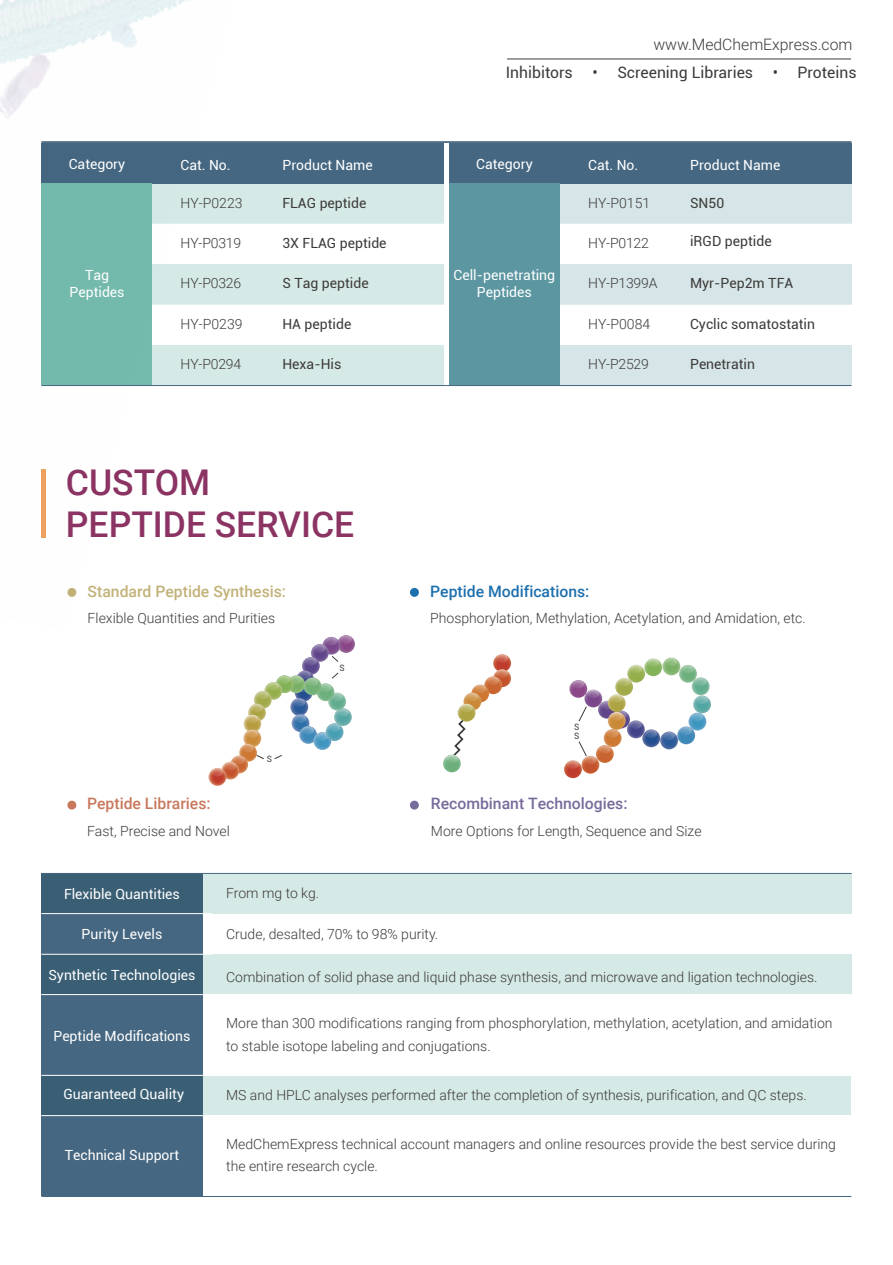
<style>
.page{position:relative;width:893px;height:1265px;background:#fff}
.page>*{position:absolute;margin:0;border:0;box-sizing:border-box;transform-origin:0 0}
.t1{font:500 35.52px/42.5px "Roboto";color:#8b3362}
.t2{font:15.75px "Roboto";color:#3d3b3a}
.t3{font:500 15.75px "Roboto";color:#c2b279}
.t4{font:500 15.75px "Roboto";color:#776b9b}
.t5{font:300 15.75px "Roboto";color:#3d3b3a}
.t6{font:500 15.75px "Roboto";color:#1d70ae}
.t7{font:500 15.75px "Roboto";color:#c8785d}
.t8{font:300 14px/22.8px "Roboto";color:#3d3b3a}
.t9{font:14px/16.8px "Roboto";color:#fff;text-align:center}
.t10{font:14px "Roboto";color:#3d3b3a}
.t11{font:8.75px/8.9px "Roboto";color:#3d3b3a}
</style>
<div class="page">
<hr style="left:507px;top:59px;width:344px;height:1px;background:#3d3b3a">
<div style="left:41px;top:874px;width:810px;height:40px;background:#d5eae6"></div>
<div style="left:41px;top:954px;width:810px;height:41px;background:#d5eae6"></div>
<div style="left:41px;top:1035px;width:810px;height:81px;background:#d5eae6"></div>
<div style="left:41px;top:1035px;width:810px;height:40px;background:#fff"></div>
<svg style="left:337px;top:635px;width:18px;height:18px"></svg>
<svg style="left:221px;top:762px;width:18px;height:18px"></svg>
<svg style="left:209px;top:768px;width:17px;height:18px"></svg>
<svg style="left:493px;top:654px;width:18px;height:18px"></svg>
<svg style="left:496px;top:655px;width:12px;height:8px"></svg>
<svg style="left:693px;top:695px;width:18px;height:18px"></svg>
<svg style="left:692px;top:677px;width:18px;height:18px"></svg>
<svg style="left:581px;top:756px;width:18px;height:18px"></svg>
<svg style="left:564px;top:760px;width:18px;height:18px"></svg>
<svg style="left:493px;top:669px;width:18px;height:18px"></svg>
<img style="left:567px;top:658px;width:141px;height:111px">
<img style="left:212px;top:636px;width:140px;height:141px">
<svg style="left:443px;top:754px;width:18px;height:18px"></svg>
<svg style="left:446px;top:670px;width:62px;height:93px"></svg>
<div style="left:410px;top:588px;width:9px;height:9px;background:#1d70ae;border-radius:50%"></div>
<div style="left:67px;top:801px;width:9px;height:9px;background:#c8785d;border-radius:50%"></div>
<div style="left:410px;top:801px;width:9px;height:9px;background:#776b9b;border-radius:50%"></div>
<div style="left:41px;top:873px;width:162px;height:323px;background:linear-gradient(to right,#42647c,#42647c)"></div>
<div style="left:41px;top:183px;width:403px;height:41px;background:#d5eae6"></div>
<div style="left:41px;top:264px;width:403px;height:40px;background:#d5eae6"></div>
<div style="left:41px;top:345px;width:403px;height:40px;background:#d5eae6"></div>
<div style="left:449px;top:183px;width:402px;height:41px;background:#d6e5e7"></div>
<div style="left:449px;top:264px;width:402px;height:40px;background:#d6e5e7"></div>
<div style="left:449px;top:345px;width:402px;height:40px;background:#d6e5e7"></div>
<div style="left:41px;top:143px;width:403px;height:40px;background:#466781"></div>
<div style="left:449px;top:143px;width:402px;height:40px;background:#466781"></div>
<hr style="left:41px;top:141px;width:810px;height:2px;background:#466781">
<div style="left:449px;top:183px;width:111px;height:202px;background:#5b96a1"></div>
<hr style="left:41px;top:385px;width:810px;height:1px;background:#466781">
<hr style="left:41px;top:913px;width:171px;height:1px;background:#fff">
<hr style="left:41px;top:954px;width:171px;height:1px;background:#fff">
<hr style="left:41px;top:994px;width:171px;height:1px;background:#fff">
<hr style="left:41px;top:1075px;width:171px;height:1px;background:#fff">
<hr style="left:41px;top:1115px;width:171px;height:1px;background:#fff">
<img style="left:0;top:0;width:264px;height:597px">
<hr style="left:41px;top:873px;width:810px;height:1px;background:#466781">
<hr style="left:41px;top:1196px;width:810px;height:1px;background:#466781">
<div style="left:41px;top:469px;width:5px;height:68px;background:#eca15f"></div>
<p class="t5" style="left:653px;top:33px;width:201px">www.MedChemExpress.com</p>
<p class="t2" style="left:506px;top:61px;width:352px">Inhibitors • Screening Libraries • Proteins</p>
<p class="t9" style="left:69px;top:156px;width:58px">Category</p>
<p class="t9" style="left:181px;top:156px;width:52px">Cat. No.</p>
<p class="t9" style="left:282px;top:156px;width:92px">Product Name</p>
<p class="t9" style="left:588px;top:156px;width:52px">Cat. No.</p>
<p class="t9" style="left:690px;top:156px;width:92px">Product Name</p>
<p class="t9" style="left:476px;top:156px;width:58px">Category</p>
<p class="t8" style="left:181px;top:191px;width:63px">HY-P0223</p>
<p class="t10" style="left:282px;top:193px;width:85px">FLAG peptide</p>
<p class="t8" style="left:588px;top:191px;width:63px">HY-P0151</p>
<p class="t10" style="left:690px;top:193px;width:36px">SN50</p>
<p class="t9" style="left:70px;top:266px;width:57px">Tag<br>Peptides</p>
<p class="t8" style="left:181px;top:231px;width:62px">HY-P0319</p>
<p class="t10" style="left:282px;top:233px;width:106px">3X FLAG peptide</p>
<p class="t8" style="left:181px;top:271px;width:62px">HY-P0326</p>
<p class="t10" style="left:282px;top:273px;width:88px">S Tag peptide</p>
<p class="t9" style="left:454px;top:266px;width:103px">Cell-penetrating<br>Peptides</p>
<p class="t8" style="left:588px;top:231px;width:62px">HY-P0122</p>
<p class="t10" style="left:690px;top:232px;width:83px">iRGD peptide</p>
<p class="t8" style="left:588px;top:272px;width:71px">HY-P1399A</p>
<p class="t10" style="left:690px;top:274px;width:105px">Myr-Pep2m TFA</p>
<p class="t8" style="left:181px;top:312px;width:63px">HY-P0239</p>
<p class="t10" style="left:282px;top:315px;width:70px">HA peptide</p>
<p class="t8" style="left:588px;top:312px;width:63px">HY-P0084</p>
<p class="t10" style="left:690px;top:314px;width:126px">Cyclic somatostatin</p>
<p class="t8" style="left:181px;top:353px;width:62px">HY-P0294</p>
<p class="t10" style="left:282px;top:355px;width:60px">Hexa-His</p>
<p class="t8" style="left:588px;top:352px;width:62px">HY-P2529</p>
<p class="t10" style="left:690px;top:354px;width:67px">Penetratin</p>
<h1 class="t1" style="left:66px;top:459px;width:290px">CUSTOM<br>PEPTIDE SERVICE</h1>
<p class="t3" style="left:88px;top:580px;width:200px">Standard Peptide Synthesis:</p>
<p class="t8" style="left:88px;top:606px;width:189px">Flexible Quantities and Purities</p>
<p class="t6" style="left:430px;top:580px;width:161px">Peptide Modifications:</p>
<p class="t8" style="left:430px;top:606px;width:377px">Phosphorylation, Methylation, Acetylation, and Amidation, etc.</p>
<p class="t11" style="left:339px;top:663px;width:7px">S</p>
<p class="t11" style="left:574px;top:722px;width:7px">S<br>S</p>
<p class="t11" style="left:267px;top:754px;width:7px">S</p>
<p class="t7" style="left:87px;top:793px;width:125px">Peptide Libraries:</p>
<p class="t8" style="left:87px;top:819px;width:144px">Fast, Precise and Novel</p>
<p class="t4" style="left:431px;top:793px;width:198px">Recombinant Technologies:</p>
<p class="t8" style="left:431px;top:819px;width:272px">More Options for Length, Sequence and Size</p>
<p class="t9" style="left:64px;top:885px;width:117px">Flexible Quantities</p>
<p class="t9" style="left:82px;top:925px;width:82px">Purity Levels</p>
<p class="t9" style="left:48px;top:966px;width:149px">Synthetic Technologies</p>
<p class="t9" style="left:53px;top:1027px;width:139px">Peptide Modifications</p>
<p class="t9" style="left:63px;top:1085px;width:122px">Guaranteed Quality</p>
<p class="t9" style="left:65px;top:1146px;width:116px">Technical Support</p>
<p class="t8" style="left:226px;top:882px;width:94px">From mg to kg.</p>
<p class="t8" style="left:226px;top:922px;width:214px">Crude, desalted, 70% to 98% purity.</p>
<p class="t8" style="left:226px;top:966px;width:593px">Combination of solid phase and liquid phase synthesis, and microwave and ligation technologies.</p>
<p class="t8" style="left:226px;top:1011px;width:608px">More than 300 modifications ranging from phosphorylation, methylation, acetylation, and amidation to stable isotope labeling and conjugations.</p>
<p class="t8" style="left:226px;top:1083px;width:582px">MS and HPLC analyses performed after the completion of synthesis, purification, and QC steps.</p>
<p class="t8" style="left:226px;top:1132px;width:611px">MedChemExpress technical account managers and online resources provide the best service during the entire research cycle.</p>
</div>
